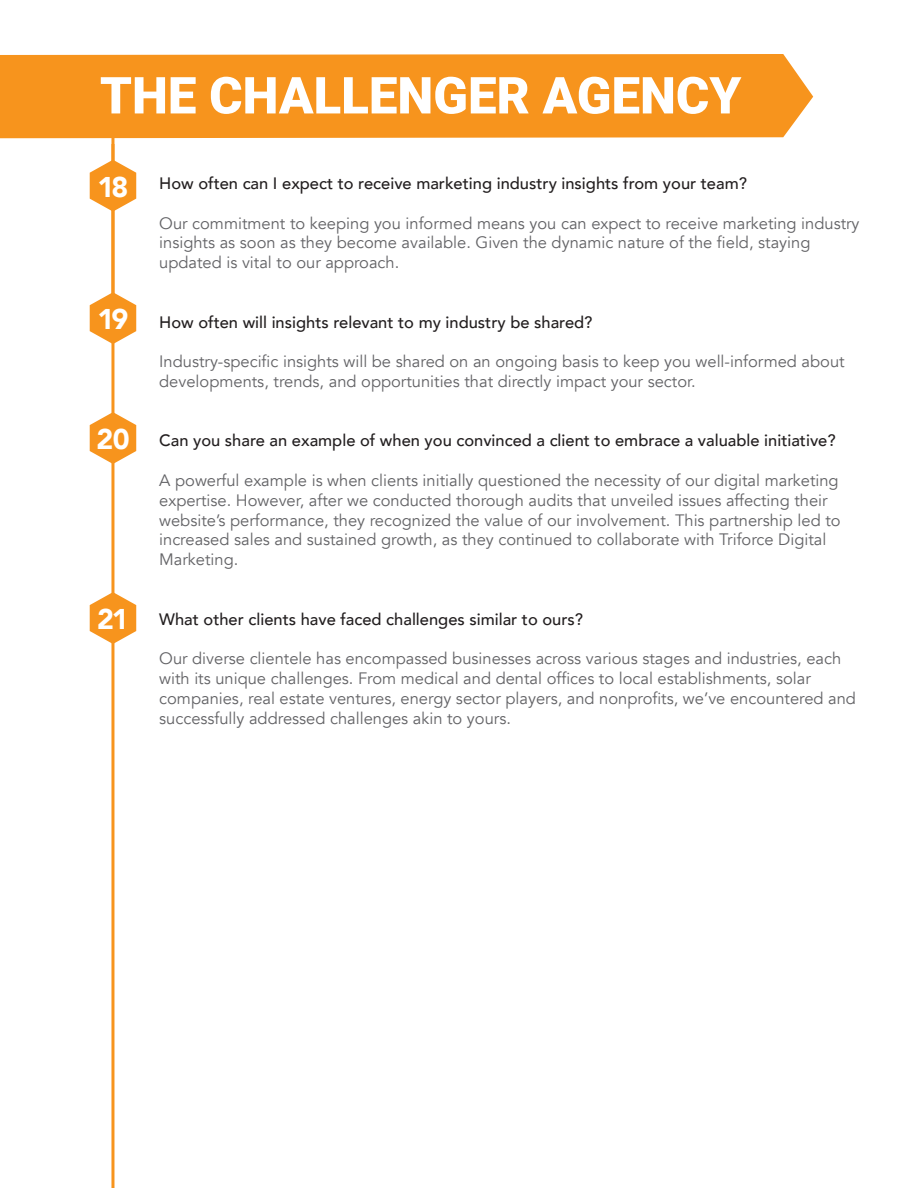
<style>
.page{position:relative;width:918px;height:1188px;background:#fff}
.page>*{position:absolute;margin:0;border:0;box-sizing:border-box;transform-origin:0 0}
.t1{font:900 51px "Roboto";color:#fff}
.t2{font:900 28.5px "Avenir";letter-spacing:-.09em;color:#fff}
.t3{font:16.5px/19.8px "Avenir";color:#636366}
.t4{font:500 16.5px "Avenir";color:#231f20}
</style>
<div class="page">
<hr style="left:111px;top:65px;width:3px;height:1123px;background:#f7941d">
<div style="left:0;top:54px;width:813px;height:84px;background:#f7941d"></div>
<svg style="left:90px;top:160px;width:46px;height:52px"></svg>
<svg style="left:90px;top:292px;width:46px;height:52px"></svg>
<svg style="left:90px;top:412px;width:46px;height:52px"></svg>
<svg style="left:90px;top:592px;width:46px;height:52px"></svg>
<p class="t1" style="left:100px;top:60px;width:643px">THE CHALLENGER AGENCY</p>
<p class="t2" style="left:98px;top:162px;width:32px">18</p>
<p class="t4" style="left:159px;top:169px;width:589px">How often can I expect to receive marketing industry insights from your team?</p>
<p class="t3" style="left:159px;top:213px;width:702px">Our commitment to keeping you informed means you can expect to receive marketing industry insights as soon as they become available. Given the dynamic nature of the field, staying updated is vital to our approach.</p>
<p class="t2" style="left:98px;top:295px;width:32px">19</p>
<p class="t4" style="left:159px;top:308px;width:435px">How often will insights relevant to my industry be shared?</p>
<p class="t3" style="left:159px;top:352px;width:687px">Industry-specific insights will be shared on an ongoing basis to keep you well-informed about developments, trends, and opportunities that directly impact your sector.</p>
<p class="t2" style="left:96px;top:415px;width:35px">20</p>
<p class="t4" style="left:159px;top:426px;width:678px">Can you share an example of when you convinced a client to embrace a valuable initiative?</p>
<p class="t3" style="left:159px;top:471px;width:683px">A powerful example is when clients initially questioned the necessity of our digital marketing expertise. However, after we conducted thorough audits that unveiled issues affecting their website’s performance, they recognized the value of our involvement. This partnership led to increased sales and sustained growth, as they continued to collaborate with Triforce Digital Marketing.</p>
<p class="t2" style="left:97px;top:595px;width:33px">21</p>
<p class="t4" style="left:159px;top:605px;width:425px">What other clients have faced challenges similar to ours?</p>
<p class="t3" style="left:159px;top:649px;width:698px">Our diverse clientele has encompassed businesses across various stages and industries, each with its unique challenges. From medical and dental offices to local establishments, solar companies, real estate ventures, energy sector players, and nonprofits, we’ve encountered and successfully addressed challenges akin to yours.</p>
</div>
